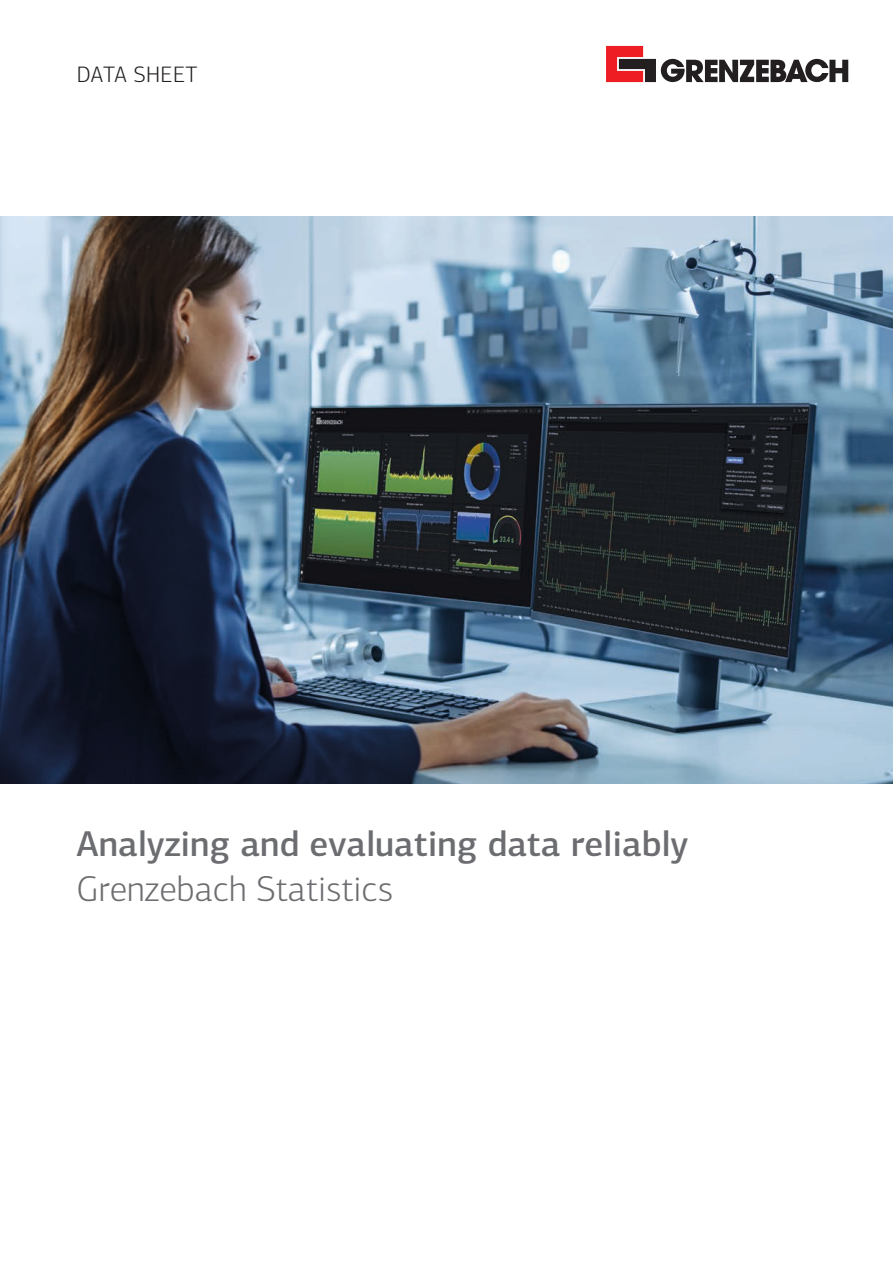
<style>
.page{position:relative;width:893px;height:1263px;background:#fff}
.page>*{position:absolute;margin:0;border:0;box-sizing:border-box;transform-origin:0 0}
.t1{font:500 36px "PF Centro Sans Pro";color:#6c6d70}
.t2{font:300 36px "PF Centro Sans Pro";color:#6c6d70}
.t3{font:300 22.5px "PF Centro Sans Pro";letter-spacing:.02em;color:#231f20}
</style>
<div class="page">
<img style="left:0;top:217px;width:893px;height:567px">
<svg style="left:606px;top:46px;width:242px;height:36px"></svg>
<p class="t3" style="left:77px;top:61px;width:122px">DATA SHEET</p>
<p class="t1" style="left:77px;top:821px;width:613px">Analyzing and evaluating data reliably</p>
<p class="t2" style="left:77px;top:868px;width:318px">Grenzebach Statistics</p>
</div>
